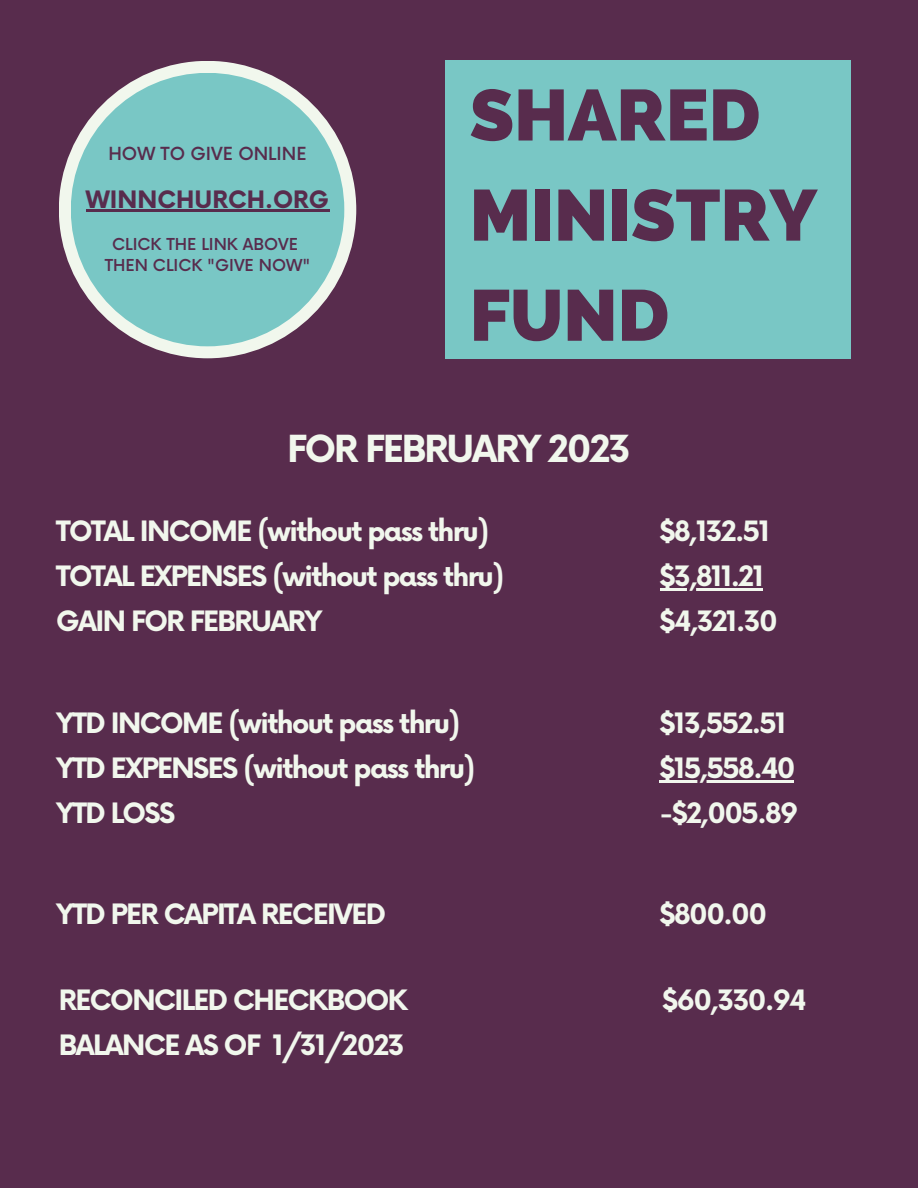
<style>
.page{position:relative;width:918px;height:1188px;background:#582c4d}
.page>*{position:absolute;margin:0;border:0;box-sizing:border-box;transform-origin:0 0}
.t1{font:800 72px/100.2px "Raleway";color:#582c4d}
.t2{font:700 36.3px "Now";letter-spacing:-.055em;color:#f1f7ed}
.t3{font:700 27.3px/45px "Now";letter-spacing:-.06em;color:#f1f7ed}
.t4{font:700 23.4px "Now";color:#582c4d}
.t5{font:500 17.55px "Now";color:#582c4d}
.t6{font:500 16.05px/21.3px "Now";color:#582c4d;text-align:center}
</style>
<div class="page">
<div style="left:59px;top:61px;width:297px;height:297px;background:#f1f7ed;border-radius:50%"></div>
<div style="left:71px;top:73px;width:273px;height:273px;background:#79c7c5;border-radius:50%"></div>
<hr style="left:86px;top:210px;width:243px;height:2px;background:#582c4d">
<div style="left:446px;top:61px;width:405px;height:297px;background:#79c7c5"></div>
<hr style="left:660px;top:589px;width:103px;height:2px;background:#f1f7ed">
<hr style="left:660px;top:780px;width:134px;height:2px;background:#f1f7ed">
<p class="t5" style="left:108px;top:144px;width:200px">HOW TO GIVE ONLINE</p>
<p class="t4" style="left:86px;top:186px;width:245px">WINNCHURCH.ORG</p>
<p class="t6" style="left:105px;top:234px;width:207px">CLICK THE LINK ABOVE<br>THEN CLICK "GIVE NOW"</p>
<h1 class="t1" style="left:470px;top:65px;width:349px">SHARED<br>MINISTRY<br>FUND</h1>
<h2 class="t2" style="left:287px;top:430px;width:345px">FOR FEBRUARY 2023</h2>
<p class="t3" style="left:56px;top:511px;width:450px">TOTAL INCOME (without pass thru)<br>TOTAL EXPENSES (without pass thru)<br>GAIN FOR FEBRUARY</p>
<p class="t3" style="left:660px;top:511px;width:120px">$8,132.51 $3,811.21 $4,321.30</p>
<p class="t3" style="left:56px;top:702px;width:421px">YTD INCOME (without pass thru)<br>YTD EXPENSES (without pass thru)<br>YTD LOSS</p>
<p class="t3" style="left:660px;top:702px;width:140px">$13,552.51 $15,558.40 -$2,005.89</p>
<p class="t3" style="left:56px;top:894px;width:332px">YTD PER CAPITA RECEIVED</p>
<p class="t3" style="left:660px;top:894px;width:109px">$800.00</p>
<p class="t3" style="left:59px;top:979px;width:351px">RECONCILED CHECKBOOK<br>BALANCE AS OF 1/31/2023</p>
<p class="t3" style="left:662px;top:979px;width:146px">$60,330.94</p>
</div>
